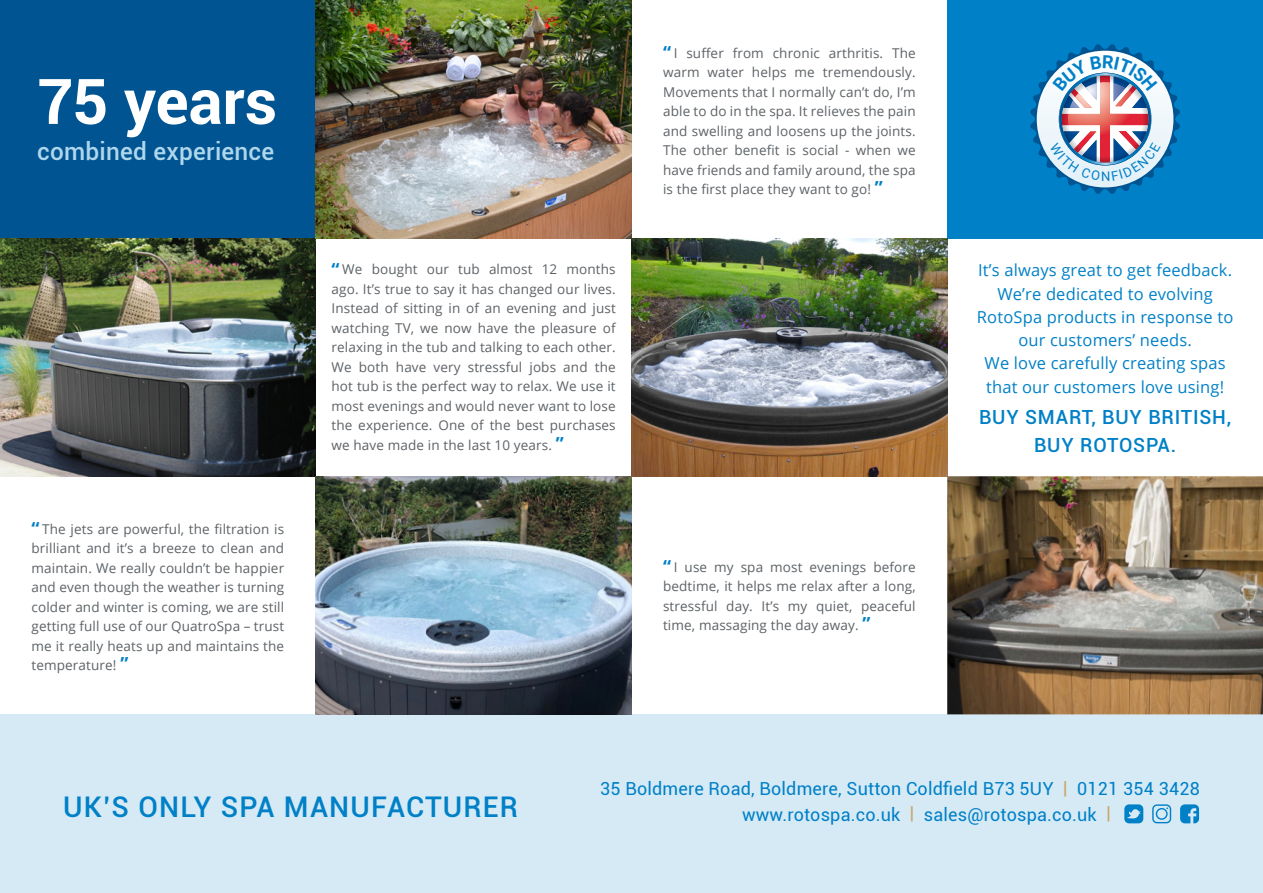
<style>
.page{position:relative;width:1263px;height:893px;background:#fff}
.page>*{position:absolute;margin:0;border:0;box-sizing:border-box;transform-origin:0 0}
.t1{font:700 63px "Roboto";color:#fff}
.t2{font:500 28.5px "Roboto";letter-spacing:.04em;color:#0080c7}
.t3{font:500 24.3px "Roboto";letter-spacing:.01em;color:#afd7ec}
.t4{font:500 19.5px/27.8px "Roboto";letter-spacing:.04em;color:#0080c7;text-align:center}
.t5{font:18px "Roboto";letter-spacing:.01em;color:#0080c7}
.t6{font:16.5px/23.2px "Open Sans";letter-spacing:.01em;color:#0080c7;text-align:center}
.t7{font:13.5px/19.5px "Open Sans";letter-spacing:.01em;color:#5d6266;text-align:justify}
.s1{font-weight:700;font-size:18px;color:#0080c7}
.s2{color:#c9a975}
</style>
<div class="page">
<div style="left:0;top:714px;width:1263px;height:179px;background:#d5eaf5"></div>
<div style="left:0;top:0;width:316px;height:238px;background:#005492"></div>
<div style="left:947px;top:0;width:316px;height:238px;background:#0080c7"></div>
<img style="left:947px;top:476px;width:316px;height:238px">
<img style="left:0;top:238px;width:316px;height:238px">
<img style="left:316px;top:0;width:315px;height:238px">
<img style="left:631px;top:238px;width:316px;height:238px">
<img style="left:316px;top:476px;width:315px;height:238px">
<svg style="left:1124px;top:804px;width:19px;height:19px"></svg>
<svg style="left:1180px;top:804px;width:19px;height:19px"></svg>
<svg style="left:1152px;top:804px;width:19px;height:19px"></svg>
<svg style="left:1030px;top:44px;width:150px;height:150px"></svg>
<p class="t1" style="left:37px;top:57px;width:241px">75 years</p>
<p class="t3" style="left:37px;top:134px;width:239px">combined experience</p>
<p class="t7" style="left:32px;top:519px;width:254px"><span class="s1">“</span> The jets are powerful, the filtration is brilliant and it’s a breeze to clean and maintain. We really couldn’t be happier and even though the weather is turning colder and winter is coming, we are still getting full use of our QuatroSpa – trust me it really heats up and maintains the temperature! <span class="s1">”</span></p>
<p class="t7" style="left:663px;top:43px;width:254px"><span class="s1">“</span> I suffer from chronic arthritis. The warm water helps me tremendously.<br>Movements that I normally can’t do, I’m able to do in the spa. It relieves the pain and swelling and loosens up the joints.<br>The other benefit is social - when we have friends and family around, the spa is the first place they want to go! <span class="s1">”</span></p>
<p class="t7" style="left:331px;top:259px;width:286px"><span class="s1">“</span> We bought our tub almost 12 months ago. It’s true to say it has changed our lives.<br>Instead of sitting in of an evening and just watching TV, we now have the pleasure of relaxing in the tub and talking to each other.<br>We both have very stressful jobs and the hot tub is the perfect way to relax. We use it most evenings and would never want to lose the experience. One of the best purchases we have made in the last 10 years. <span class="s1">”</span></p>
<p class="t6" style="left:977px;top:258px;width:258px">It’s always great to get feedback.<br>We’re dedicated to evolving<br>RotoSpa products in response to our customers’ needs.<br>We love carefully creating spas that our customers love using!</p>
<p class="t4" style="left:979px;top:403px;width:254px">BUY SMART, BUY BRITISH,<br>BUY ROTOSPA.</p>
<p class="t7" style="left:663px;top:557px;width:254px"><span class="s1">“</span> I use my spa most evenings before bedtime, it helps me relax after a long, stressful day. It’s my quiet, peaceful time, massaging the day away. <span class="s1">”</span></p>
<p class="t2" style="left:63px;top:786px;width:456px">UK’S ONLY SPA MANUFACTURER</p>
<p class="t5" style="left:600px;top:776px;width:601px">35 Boldmere Road, Boldmere, Sutton Coldfield B73 5UY <span class="s2">|</span> 0121 354 3428</p>
<p class="t5" style="left:742px;top:801px;width:370px">www.rotospa.co.uk <span class="s2">|</span> sales@rotospa.co.uk <span class="s2">|</span></p>
</div>
